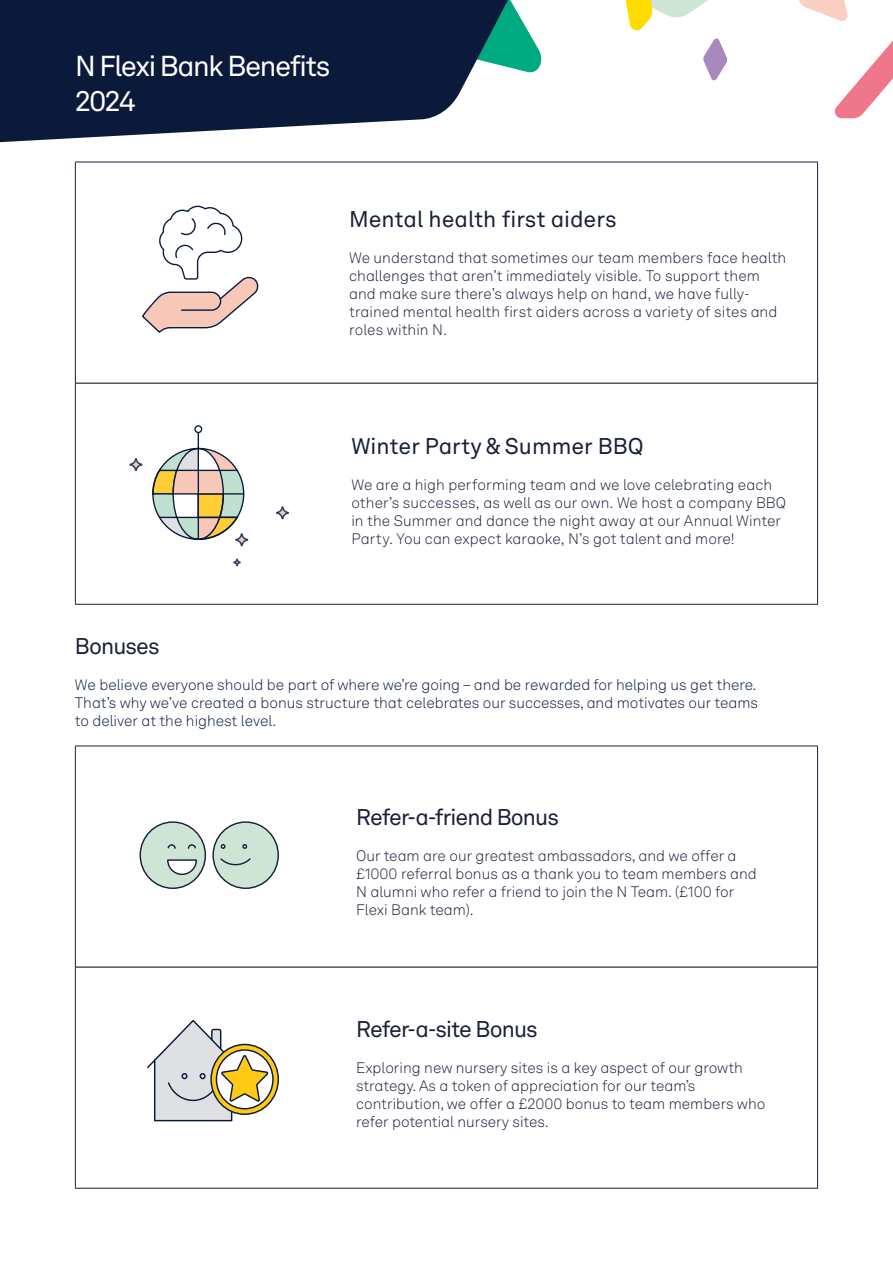
<style>
.page{position:relative;width:893px;height:1263px;background:#fff}
.page>*{position:absolute;margin:0;border:0;box-sizing:border-box;transform-origin:0 0}
.t1{font:28.5px/34.2px "NNFC Akkurat";letter-spacing:-.05em;color:#fff}
.t2{font:22.5px "NNFC Akkurat";color:#182039}
.t3{font:22.5px "NNFC Akkurat";letter-spacing:-.04em;color:#1a1f39}
.t4{font:300 15px/18px "NNFC Akkurat";letter-spacing:.005em;color:#182039}
.t5{font:300 15px/18px "NNFC Akkurat";color:#1a1f39}
.t6{font:300 15px/18px "NNFC Akkurat";color:#0b1a3b;text-align:justify}
</style>
<div class="page">
<svg style="left:799px;top:0;width:94px;height:118px"></svg>
<svg style="left:703px;top:38px;width:24px;height:43px"></svg>
<svg style="left:0;top:0;width:542px;height:143px;fill:#0b1a3b"></svg>
<svg style="left:625px;top:0;width:83px;height:31px"></svg>
<hr style="left:75px;top:162px;width:743px;height:1px;background:#182039">
<hr style="left:75px;top:162px;width:1px;height:221px;background:#182039">
<hr style="left:817px;top:162px;width:1px;height:221px;background:#182039">
<hr style="left:75px;top:383px;width:1px;height:221px;background:#182039">
<hr style="left:817px;top:383px;width:1px;height:221px;background:#182039">
<hr style="left:75px;top:604px;width:743px;height:1px;background:#182039">
<hr style="left:76px;top:383px;width:741px;height:1px;background:#000">
<hr style="left:75px;top:745px;width:743px;height:1px;background:#182039">
<hr style="left:75px;top:746px;width:1px;height:221px;background:#182039">
<hr style="left:817px;top:746px;width:1px;height:221px;background:#182039">
<hr style="left:75px;top:967px;width:1px;height:221px;background:#182039">
<hr style="left:817px;top:967px;width:1px;height:221px;background:#182039">
<hr style="left:75px;top:1188px;width:743px;height:1px;background:#182039">
<hr style="left:76px;top:967px;width:741px;height:1px;background:#000">
<svg style="left:142px;top:205px;width:117px;height:127px"></svg>
<svg style="left:276px;top:506px;width:14px;height:14px"></svg>
<svg style="left:129px;top:458px;width:14px;height:14px"></svg>
<svg style="left:233px;top:558px;width:8px;height:9px"></svg>
<svg style="left:152px;top:425px;width:97px;height:122px"></svg>
<div style="left:213px;top:822px;width:65px;height:66px;background:#cee5d5;border-radius:50%"></div>
<div style="left:212px;top:821px;width:67px;height:68px;border:1px solid #1a1f3a;border-radius:50%"></div>
<svg style="left:221px;top:844px;width:5px;height:5px"></svg>
<svg style="left:242px;top:844px;width:5px;height:5px"></svg>
<svg style="left:220px;top:858px;width:31px;height:8px"></svg>
<div style="left:140px;top:822px;width:65px;height:66px;background:#cee5d5;border-radius:50%"></div>
<div style="left:140px;top:821px;width:66px;height:68px;border:1px solid #1a1f3a;border-radius:50%"></div>
<svg style="left:167px;top:844px;width:29px;height:5px"></svg>
<svg style="left:167px;top:859px;width:31px;height:17px"></svg>
<div style="left:154px;top:1059px;width:78px;height:62px;background:#dee0e3;border:1px solid #0a1a3b"></div>
<svg style="left:211px;top:1044px;width:67px;height:70px"></svg>
<svg style="left:216px;top:1050px;width:57px;height:59px"></svg>
<svg style="left:147px;top:1020px;width:122px;height:83px"></svg>
<h1 class="t1" style="left:75px;top:48px;width:257px">N Flexi Bank Benefits<br>2024</h1>
<h2 class="t2" style="left:349px;top:202px;width:269px">Mental health first aiders</h2>
<p class="t4" style="left:349px;top:248px;width:439px">We understand that sometimes our team members face health challenges that aren’t immediately visible. To support them and make sure there’s always help on hand, we have fully&shy;trained mental health first aiders across a variety of sites and roles within N.</p>
<h2 class="t2" style="left:351px;top:430px;width:294px">Winter Party &amp; Summer BBQ</h2>
<p class="t4" style="left:351px;top:476px;width:436px">We are a high performing team and we love celebrating each other’s successes, as well as our own. We host a company BBQ in the Summer and dance the night away at our Annual Winter Party. You can expect karaoke, N’s got talent and more!</p>
<h2 class="t3" style="left:75px;top:629px;width:86px">Bonuses</h2>
<p class="t6" style="left:75px;top:675px;width:685px">We believe everyone should be part of where we’re going – and be rewarded for helping us get there.<br>That’s why we’ve created a bonus structure that celebrates our successes, and motivates our teams to deliver at the highest level.</p>
<h2 class="t3" style="left:356px;top:800px;width:204px">Refer-a-friend Bonus</h2>
<p class="t5" style="left:356px;top:846px;width:402px">Our team are our greatest ambassadors, and we offer a £1000 referral bonus as a thank you to team members and N alumni who refer a friend to join the N Team. (£100 for Flexi Bank team).</p>
<h2 class="t3" style="left:356px;top:1012px;width:183px">Refer-a-site Bonus</h2>
<p class="t5" style="left:356px;top:1058px;width:411px">Exploring new nursery sites is a key aspect of our growth strategy. As a token of appreciation for our team’s contribution, we offer a £2000 bonus to team members who refer potential nursery sites.</p>
</div>
